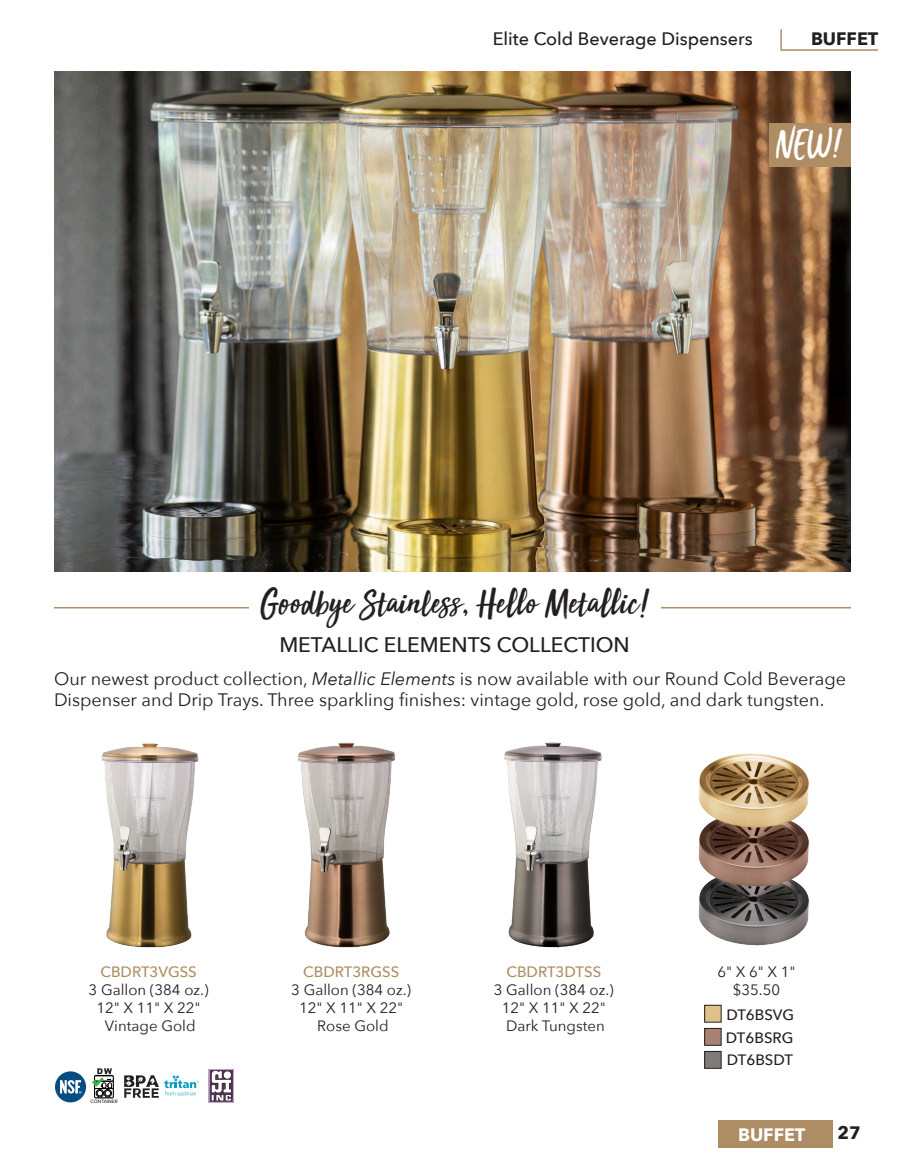
<style>
.page{position:relative;width:905px;height:1175px;background:#fff}
.page>*{position:absolute;margin:0;border:0;box-sizing:border-box;transform-origin:0 0}
.t1{font:37.5px "Sun Valley";color:#231f20}
.t2{font:37.5px "Sun Valley";color:#fff}
.t3{font:500 21px "Avenir Next";color:#231f20}
.t4{font:18px/21.6px "Avenir Next";color:#231f20}
.t5{font:500 18px "Avenir Next";color:#231f20}
.t6{font:700 18px "Avenir Next";color:#231f20}
.t7{font:700 18px "Avenir Next";color:#fff}
.t8{font:15px/18px "Avenir Next";color:#231f20;text-align:center}
.t9{font:500 15px "Avenir Next";color:#ae8d65}
.t10{font:500 15px/22.4px "Avenir Next";color:#231f20;text-align:justify}
.t11{font:4.65px "Avenir";color:#000}
.s1{font-style:italic}
</style>
<div class="page">
<div style="left:718px;top:1120px;width:115px;height:28px;background:#ae8d65"></div>
<svg style="left:780px;top:29px;width:98px;height:22px"></svg>
<img style="left:54px;top:71px;width:796px;height:500px">
<hr style="left:54px;top:607px;width:796px;height:1px;background:#ae8d65">
<div style="left:249px;top:587px;width:412px;height:41px;background:#fff"></div>
<img style="left:698px;top:908px;width:111px;height:38px">
<img style="left:101px;top:743px;width:98px;height:205px">
<img style="left:298px;top:742px;width:98px;height:206px">
<img style="left:504px;top:742px;width:98px;height:206px">
<img style="left:698px;top:849px;width:111px;height:59px">
<img style="left:699px;top:753px;width:110px;height:96px">
<div style="left:704px;top:1005px;width:17px;height:17px;background:#ddc08b"></div>
<div style="left:704px;top:1005px;width:17px;height:17px;border:1px solid #231f20"></div>
<div style="left:704px;top:1028px;width:17px;height:17px;background:#a98171"></div>
<div style="left:704px;top:1028px;width:17px;height:17px;border:1px solid #231f20"></div>
<div style="left:704px;top:1051px;width:17px;height:17px;background:#807a78"></div>
<div style="left:704px;top:1051px;width:17px;height:17px;border:1px solid #231f20"></div>
<svg style="left:92px;top:1068px;width:22px;height:30px"></svg>
<svg style="left:208px;top:1068px;width:26px;height:35px"></svg>
<svg style="left:124px;top:1075px;width:75px;height:22px"></svg>
<div style="left:770px;top:123px;width:80px;height:43px;background:#ae8d65"></div>
<div style="left:55px;top:1071px;width:31px;height:31px;background:#074d83;border-radius:50%"></div>
<svg style="left:60px;top:1080px;width:21px;height:13px"></svg>
<p class="t5" style="left:492px;top:23px;width:261px">Elite Cold Beverage Dispensers</p>
<p class="t6" style="left:811px;top:23px;width:69px">BUFFET</p>
<h1 class="t2" style="left:775px;top:111px;width:68px">NEW!</h1>
<h1 class="t1" style="left:261px;top:570px;width:389px">Goodbye Stainless, Hello Metallic!</h1>
<p class="t3" style="left:279px;top:626px;width:352px">METALLIC ELEMENTS COLLECTION</p>
<p class="t4" style="left:54px;top:666px;width:793px">Our newest product collection, <span class="s1">Metallic Elements</span> is now available with our Round Cold Beverage<br>Dispenser and Drip Trays. Three sparkling finishes: vintage gold, rose gold, and dark tungsten.</p>
<p class="t9" style="left:100px;top:959px;width:98px">CBDRT3VGSS</p>
<p class="t8" style="left:89px;top:980px;width:121px">3 Gallon (384 oz.)<br>12" X 11" X 22"<br>Vintage Gold</p>
<p class="t11" style="left:91px;top:1097px;width:28px">CONTAINER</p>
<p class="t9" style="left:303px;top:959px;width:98px">CBDRT3RGSS</p>
<p class="t8" style="left:291px;top:980px;width:121px">3 Gallon (384 oz.)<br>12" X 11" X 22"<br>Rose Gold</p>
<p class="t9" style="left:506px;top:959px;width:96px">CBDRT3DTSS</p>
<p class="t8" style="left:494px;top:980px;width:121px">3 Gallon (384 oz.)<br>12" X 11" X 22"<br>Dark Tungsten</p>
<p class="t8" style="left:717px;top:962px;width:80px">6" X 6" X 1" $35.50</p>
<p class="t10" style="left:726px;top:1003px;width:70px">DT6BSVG DT6BSRG DT6BSDT</p>
<p class="t7" style="left:738px;top:1118px;width:69px">BUFFET</p>
<p class="t6" style="left:837px;top:1117px;width:25px">27</p>
</div>
